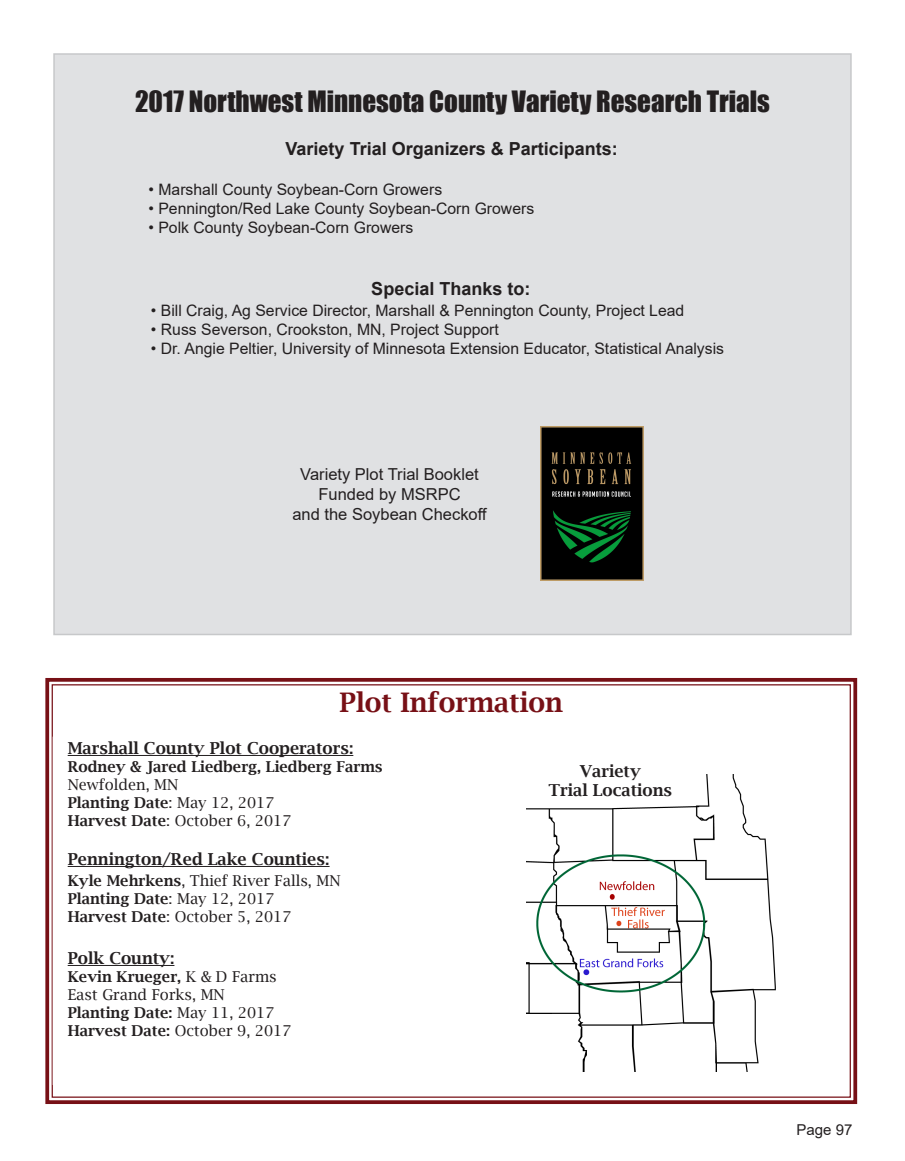
<style>
.page{position:relative;width:905px;height:1161px;background:#fff}
.page>*{position:absolute;margin:0;border:0;box-sizing:border-box;transform-origin:0 0}
.RR_-_BODY_TYPE{font:27px "Impact";color:#231f20}
.t1{font:600 27px "Lucida Bright";color:#771016}
.t2{font:700 18px "Arial";color:#231f20}
.t3{font:600 16.5px "Lucida Bright";color:#231f20}
.t4{font:16.5px/19.8px "Arial";color:#231f20;text-align:center}
.t5{font:15.75px "Arial";color:#231f20}
.t6{font:15px/18px "Lucida Bright";color:#231f20}
.t7{font:600 15px/18px "Lucida Bright";color:#231f20}
.t8{font:15px "Arial";color:#231f20}
.s1{font-weight:600}
.s2{font-weight:400}
</style>
<div class="page">
<div style="left:53px;top:53px;width:798px;height:582px;background:#e0e1e3;border:2px solid #c7c8ca"></div>
<img style="left:540px;top:426px;width:103px;height:154px">
<svg style="left:45px;top:678px;width:813px;height:426px"></svg>
<hr style="left:68px;top:755px;width:285px;height:1px;background:#231f20">
<hr style="left:68px;top:866px;width:261px;height:1px;background:#231f20">
<hr style="left:68px;top:965px;width:106px;height:1px;background:#231f20">
<p class="RR_-_BODY_TYPE" style="left:135px;top:80px;width:636px">2017 Northwest Minnesota County Variety Research Trials</p>
<p class="t2" style="left:285px;top:136px;width:334px">Variety Trial Organizers &amp; Participants:</p>
<p class="t5" style="left:148px;top:178px;width:295px">• Marshall County Soybean-Corn Growers</p>
<p class="t5" style="left:148px;top:197px;width:387px">• Pennington/Red Lake County Soybean-Corn Growers</p>
<p class="t5" style="left:148px;top:216px;width:266px">• Polk County Soybean-Corn Growers</p>
<p class="t2" style="left:371px;top:276px;width:161px">Special Thanks to:</p>
<p class="t5" style="left:151px;top:300px;width:535px">• Bill Craig, Ag Service Director, Marshall &amp; Pennington County, Project Lead</p>
<p class="t5" style="left:151px;top:319px;width:349px">• Russ Severson, Crookston, MN, Project Support</p>
<p class="t5" style="left:151px;top:338px;width:574px">• Dr. Angie Peltier, University of Minnesota Extension Educator, Statistical Analysis</p>
<p class="t4" style="left:300px;top:464px;width:180px">Variety Plot Trial Booklet<br>Funded by MSRPC</p>
<p class="t4" style="left:292px;top:504px;width:196px">and the Soybean Checkoff</p>
<p class="t1" style="left:339px;top:687px;width:225px">Plot Information</p>
<p class="t3" style="left:68px;top:739px;width:287px">Marshall County Plot Cooperators:</p>
<p class="t7" style="left:68px;top:757px;width:316px">Rodney &amp; Jared Liedberg, Liedberg Farms</p>
<p class="t6" style="left:68px;top:775px;width:112px">Newfolden, MN</p>
<p class="t6" style="left:68px;top:793px;width:225px"><span class="s1">Planting Date</span>: May 12, 2017<br><span class="s1">Harvest Date</span>: October 6, 2017</p>
<p class="t3" style="left:68px;top:850px;width:263px">Pennington/Red Lake Counties:</p>
<p class="t6" style="left:68px;top:871px;width:274px"><span class="s1">Kyle Mehrkens</span>, Thief River Falls, MN</p>
<p class="t6" style="left:68px;top:889px;width:225px"><span class="s1">Planting Date</span>: May 12, 2017<br><span class="s1">Harvest Date</span>: October 5, 2017</p>
<p class="t3" style="left:68px;top:949px;width:108px">Polk County:</p>
<p class="t7" style="left:68px;top:967px;width:210px">Kevin Krueger, <span class="s2">K &amp; D Farms</span></p>
<p class="t6" style="left:68px;top:985px;width:159px">East Grand Forks, MN</p>
<p class="t7" style="left:68px;top:1003px;width:225px">Planting Date: <span class="s2">May 11, 2017<br></span>Harvest Date: <span class="s2">October 9, 2017</span></p>
<p class="t3" style="left:579px;top:761px;width:63px">Variety</p>
<p class="t3" style="left:548px;top:781px;width:125px">Trial Locations</p>
<p class="t8" style="left:796px;top:1119px;width:57px">Page 97</p>
</div>
